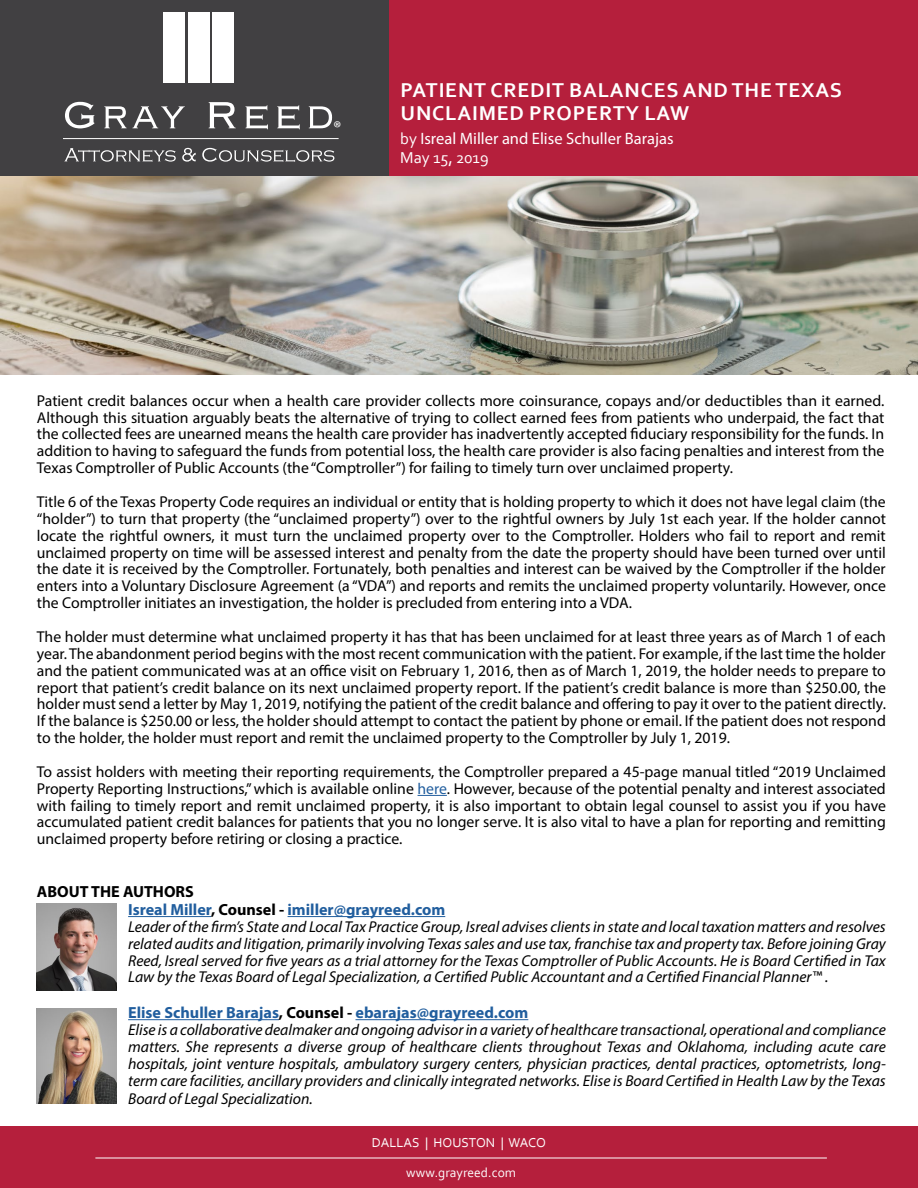
<style>
.page{position:relative;width:918px;height:1188px;background:#fff}
.page>*{position:absolute;margin:0;border:0;box-sizing:border-box;transform-origin:0 0}
.t1{font:700 21px/22.5px "Corbel";letter-spacing:.04em;color:#fff}
.t2{font:18.6px "Myriad Pro";color:#fff}
.t3{font:16.5px "Myriad Pro";color:#fff}
.t4{font:16.5px "Corbel";color:#fff}
.t5{font:700 16.2px/17.5px "Myriad Pro";color:#215e9e}
.t6{font:15.75px/16.8px "Myriad Pro";color:#000;text-align:justify}
.t7{font:italic 15.75px/17.1px "Myriad Pro";color:#000;text-align:justify}
.t8{font:13.5px "Corbel";color:#fff}
.s1{font-family:"Corbel"}
.s2{color:#215e9e}
.s3{color:#000}
</style>
<div class="page">
<div style="left:388px;top:0;width:530px;height:176px;background:#b51f3c"></div>
<div style="left:0;top:0;width:388px;height:176px;background:#414042"></div>
<svg style="left:64px;top:148px;width:112px;height:14px"></svg>
<svg style="left:182px;top:148px;width:14px;height:14px"></svg>
<svg style="left:202px;top:148px;width:132px;height:14px"></svg>
<svg style="left:65px;top:102px;width:29px;height:26px"></svg>
<svg style="left:104px;top:106px;width:81px;height:22px"></svg>
<svg style="left:209px;top:102px;width:27px;height:26px"></svg>
<svg style="left:245px;top:105px;width:23px;height:24px"></svg>
<svg style="left:277px;top:105px;width:23px;height:24px"></svg>
<svg style="left:309px;top:106px;width:23px;height:22px"></svg>
<hr style="left:63px;top:138px;width:276px;height:1px;background:#fff">
<div style="left:164px;top:12px;width:21px;height:71px;background:#fff"></div>
<div style="left:188px;top:12px;width:21px;height:71px;background:#fff"></div>
<div style="left:213px;top:12px;width:21px;height:71px;background:#fff"></div>
<div style="left:0;top:1126px;width:918px;height:62px;background:#b51f3c"></div>
<hr style="left:95px;top:1158px;width:732px;height:1px;background:#fff">
<svg style="left:418px;top:795px;width:29px;height:1px"></svg>
<hr style="left:128px;top:916px;width:83px;height:1px;background:#215e9e">
<hr style="left:288px;top:916px;width:157px;height:1px;background:#215e9e">
<hr style="left:128px;top:1019px;width:151px;height:1px;background:#215e9e">
<hr style="left:355px;top:1019px;width:173px;height:1px;background:#215e9e">
<img style="left:0;top:176px;width:918px;height:198px">
<img style="left:37px;top:903px;width:79px;height:87px">
<img style="left:37px;top:1008px;width:79px;height:96px">
<p class="t2" style="left:333px;top:116px;width:9px">®</p>
<h1 class="t1" style="left:401px;top:78px;width:443px">PATIENT CREDIT BALANCES AND THE TEXAS<br>UNCLAIMED PROPERTY LAW</h1>
<p class="t3" style="left:400px;top:128px;width:275px"><span class="s1">by</span> Isreal Miller and Elise Schuller Barajas</p>
<p class="t4" style="left:400px;top:148px;width:90px">May 15, 2019</p>
<p class="t6" style="left:37px;top:392px;width:849px">Patient credit balances occur when a health care provider collects more coinsurance, copays and/or deductibles than it earned.<br>Although this situation arguably beats the alternative of trying to collect earned fees from patients who underpaid, the fact that the collected fees are unearned means the health care provider has inadvertently accepted fiduciary responsibility for the funds. In addition to having to safeguard the funds from potential loss, the health care provider is also facing penalties and interest from the Texas Comptroller of Public Accounts (the “Comptroller”) for failing to timely turn over unclaimed property.</p>
<p class="t6" style="left:37px;top:493px;width:851px">Title 6 of the Texas Property Code requires an individual or entity that is holding property to which it does not have legal claim (the “holder”) to turn that property (the “unclaimed property”) over to the rightful owners by July 1st each year. If the holder cannot locate the rightful owners, it must turn the unclaimed property over to the Comptroller. Holders who fail to report and remit unclaimed property on time will be assessed interest and penalty from the date the property should have been turned over until the date it is received by the Comptroller. Fortunately, both penalties and interest can be waived by the Comptroller if the holder enters into a Voluntary Disclosure Agreement (a “VDA”) and reports and remits the unclaimed property voluntarily. However, once the Comptroller initiates an investigation, the holder is precluded from entering into a VDA.</p>
<p class="t6" style="left:37px;top:628px;width:851px">The holder must determine what unclaimed property it has that has been unclaimed for at least three years as of March 1 of each year. The abandonment period begins with the most recent communication with the patient. For example, if the last time the holder and the patient communicated was at an office visit on February 1, 2016, then as of March 1, 2019, the holder needs to prepare to report that patient’s credit balance on its next unclaimed property report. If the patient’s credit balance is more than $250.00, the holder must send a letter by May 1, 2019, notifying the patient of the credit balance and offering to pay it over to the patient directly.<br>If the balance is $250.00 or less, the holder should attempt to contact the patient by phone or email. If the patient does not respond to the holder, the holder must report and remit the unclaimed property to the Comptroller by July 1, 2019.</p>
<p class="t6" style="left:37px;top:763px;width:851px">To assist holders with meeting their reporting requirements, the Comptroller prepared a 45-page manual titled “2019 Unclaimed Property Reporting Instructions,” which is available online <span class="s2">here</span>. However, because of the potential penalty and interest associated with failing to timely report and remit unclaimed property, it is also important to obtain legal counsel to assist you if you have accumulated patient credit balances for patients that you no longer serve. It is also vital to have a plan for reporting and remitting unclaimed property before retiring or closing a practice.</p>
<p class="t5" style="left:128px;top:883px;width:319px;text-indent:-91px"><span class="s3">ABOUT THE AUTHORS<br></span>Isreal Miller<span class="s3">, Counsel -</span> imiller@grayreed.com</p>
<p class="t7" style="left:128px;top:918px;width:759px">Leader of the firm’s State and Local Tax Practice Group, Isreal advises clients in state and local taxation matters and resolves related audits and litigation, primarily involving Texas sales and use tax, franchise tax and property tax. Before joining Gray Reed, Isreal served for five years as a trial attorney for the Texas Comptroller of Public Accounts. He is Board Certified in Tax Law by the Texas Board of Legal Specialization, a Certified Public Accountant and a Certified Financial Planner™ .</p>
<p class="t5" style="left:128px;top:1003px;width:402px">Elise Schuller Barajas<span class="s3">, Counsel -</span> ebarajas@grayreed.com</p>
<p class="t7" style="left:128px;top:1021px;width:759px">Elise is a collaborative dealmaker and ongoing advisor in a variety of healthcare transactional, operational and compliance matters. She represents a diverse group of healthcare clients throughout Texas and Oklahoma, including acute care hospitals, joint venture hospitals, ambulatory surgery centers, physician practices, dental practices, optometrists, long&shy;term care facilities, ancillary providers and clinically integrated networks. Elise is Board Certified in Health Law by the Texas Board of Legal Specialization.</p>
<p class="t8" style="left:372px;top:1134px;width:176px">DALLAS | HOUSTON | WACO</p>
<p class="t8" style="left:406px;top:1164px;width:111px">www.grayreed.com</p>
</div>
